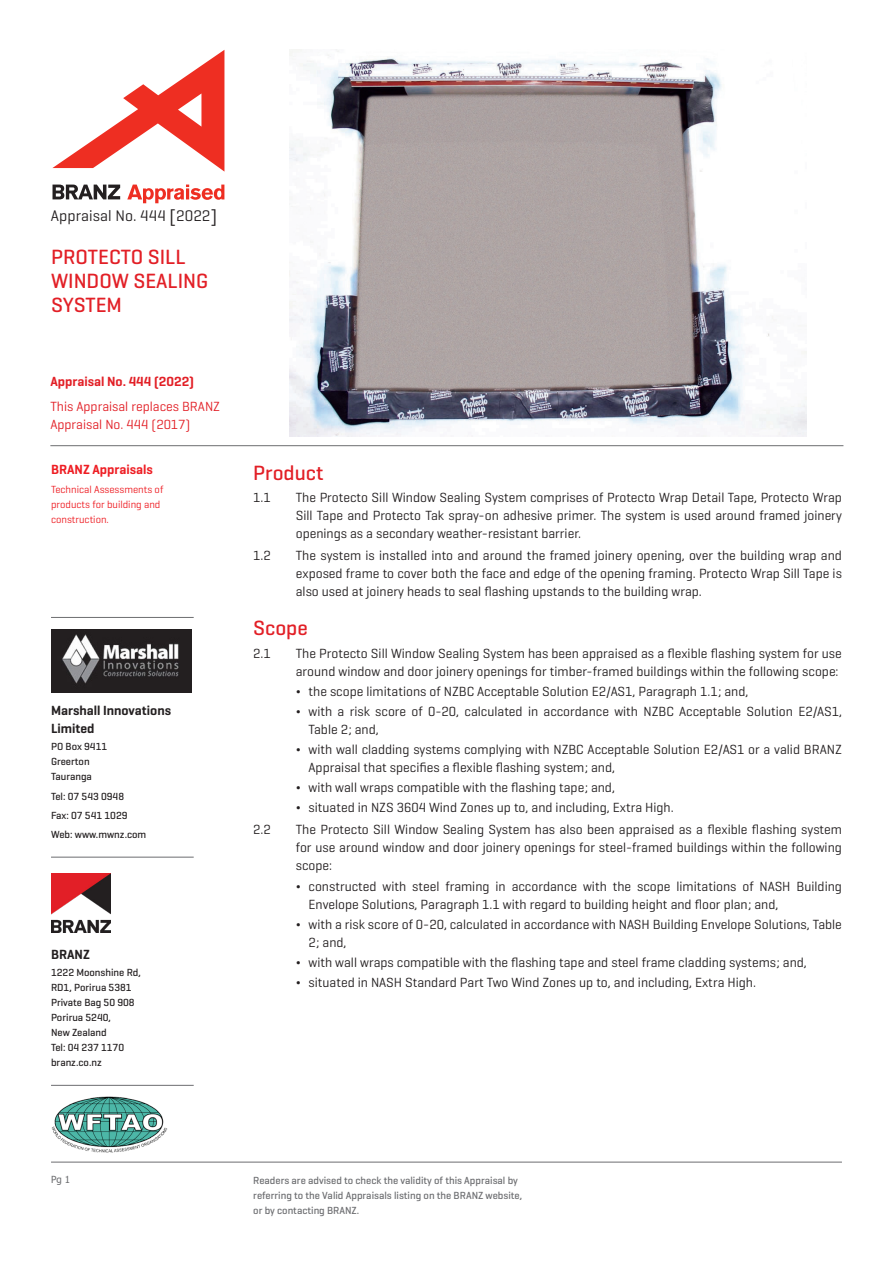
<style>
.page{position:relative;width:893px;height:1263px;background:#fff}
.page>*{position:absolute;margin:0;border:0;box-sizing:border-box;transform-origin:0 0}
.H3_Geo_P{font:500 21px/24px "Geogrotesque";color:#e21f26}
.t1{font:15.6px "Geogrotesque";letter-spacing:.005em;color:#231f20}
.t2{font:13.5px/18px "Geogrotesque";color:#231f20}
.H4_Geo_P{font:13.5px/18px "Geogrotesque";color:#e21f26}
.H5_Geo_P{font:600 13.5px/18px "Geogrotesque";color:#231f20}
.H4_Geo_P-2{font:600 13.5px "Geogrotesque";color:#e21f26}
.Body{font:600 13.5px "Geogrotesque";color:#ee1d23}
.Small_Body_Geo_P{font:500 10.5px/15px "Geogrotesque";color:#231f20}
.Small_Body_Geo_P-2{font:500 10.5px/15px "Geogrotesque";color:#6c6d70}
.Body-2{font:10.5px/15px "Geogrotesque";color:#ee1d23}
.t3{font:9.75px "Tahoma";color:#6c6d70}
.s1{font-size:18.3px}
.s2{font-weight:500}
</style>
<div class="page">
<hr style="left:51px;top:617px;width:143px;height:1px;background:#6c6d70">
<img style="left:51px;top:629px;width:140px;height:64px">
<hr style="left:51px;top:857px;width:143px;height:1px;background:#6c6d70">
<img style="left:51px;top:873px;width:60px;height:60px">
<hr style="left:51px;top:1085px;width:143px;height:1px;background:#6c6d70">
<hr style="left:50px;top:445px;width:793px;height:1px;background:#6c6d70">
<hr style="left:51px;top:1162px;width:791px;height:1px;background:#6c6d70">
<img style="left:51px;top:1096px;width:117px;height:57px">
<svg style="left:52px;top:50px;width:172px;height:122px"></svg>
<svg style="left:127px;top:185px;width:97px;height:18px"></svg>
<svg style="left:53px;top:185px;width:67px;height:14px"></svg>
<img style="left:290px;top:50px;width:516px;height:386px">
<p class="t1" style="left:51px;top:206px;width:168px">Appraisal No. 444 <span class="s1">[</span>2022<span class="s1">]</span></p>
<p class="H3_Geo_P" style="left:51px;top:245px;width:159px">PROTECTO SILL<br>WINDOW SEALING<br>SYSTEM</p>
<p class="H4_Geo_P-2" style="left:50px;top:373px;width:145px">Appraisal No. 444 (2022)</p>
<p class="H4_Geo_P" style="left:50px;top:397px;width:171px">This Appraisal replaces BRANZ<br>Appraisal No. 444 (2017)</p>
<p class="Body" style="left:51px;top:461px;width:103px">BRANZ Appraisals</p>
<p class="Body-2" style="left:51px;top:482px;width:114px">Technical Assessments of products for building and construction.</p>
<p class="H5_Geo_P" style="left:51px;top:701px;width:122px">Marshall Innovations<br>Limited</p>
<p class="Small_Body_Geo_P" style="left:51px;top:739px;width:58px">PO Box 9411</p>
<p class="Small_Body_Geo_P" style="left:51px;top:754px;width:40px">Greerton</p>
<p class="Small_Body_Geo_P" style="left:51px;top:769px;width:42px">Tauranga</p>
<p class="Small_Body_Geo_P" style="left:51px;top:788px;width:75px">Tel: 07 543 0948</p>
<p class="Small_Body_Geo_P" style="left:51px;top:807px;width:78px">Fax: 07 541 1029</p>
<p class="Small_Body_Geo_P" style="left:51px;top:827px;width:97px">Web: www.mwnz.com</p>
<p class="H5_Geo_P" style="left:51px;top:945px;width:40px">BRANZ</p>
<p class="Small_Body_Geo_P" style="left:51px;top:965px;width:91px">1222 Moonshine Rd,</p>
<p class="Small_Body_Geo_P" style="left:51px;top:980px;width:82px">RD1, Porirua 5381</p>
<p class="Small_Body_Geo_P" style="left:51px;top:995px;width:85px">Private Bag 50 908</p>
<p class="Small_Body_Geo_P" style="left:51px;top:1010px;width:62px">Porirua 5240,<br>New Zealand</p>
<p class="Small_Body_Geo_P" style="left:51px;top:1040px;width:75px">Tel: 04 237 1170</p>
<p class="Small_Body_Geo_P" style="left:51px;top:1055px;width:52px">branz.co.nz</p>
<p class="H3_Geo_P" style="left:253px;top:460px;width:72px">Product</p>
<p class="t2" style="left:253px;top:488px;width:19px">1.1</p>
<p class="t2" style="left:296px;top:488px;width:548px;text-align:justify">The Protecto Sill Window Sealing System comprises of Protecto Wrap Detail Tape, Protecto Wrap Sill Tape and Protecto Tak spray-on adhesive primer. The system is used around framed joinery openings as a secondary weather-resistant barrier.</p>
<p class="t2" style="left:253px;top:546px;width:19px">1.2</p>
<p class="t2" style="left:296px;top:546px;width:548px;text-align:justify">The system is installed into and around the framed joinery opening, over the building wrap and exposed frame to cover both the face and edge of the opening framing. Protecto Wrap Sill Tape is also used at joinery heads to seal flashing upstands to the building wrap.</p>
<p class="H3_Geo_P" style="left:253px;top:616px;width:56px">Scope</p>
<p class="t2" style="left:253px;top:643px;width:19px">2.1</p>
<p class="t2" style="left:296px;top:643px;width:548px">The Protecto Sill Window Sealing System has been appraised as a flexible flashing system for use around window and door joinery openings for timber-framed buildings within the following scope:</p>
<p class="t2" style="left:296px;top:682px;width:454px"><span class="s2">¬</span> the scope limitations of NZBC Acceptable Solution E2/AS1, Paragraph 1.1; and,</p>
<p class="t2" style="left:309px;top:702px;width:535px;text-indent:-13px"><span class="s2">¬</span> with a risk score of 0-20, calculated in accordance with NZBC Acceptable Solution E2/AS1,<br>Table 2; and,</p>
<p class="t2" style="left:309px;top:740px;width:535px;text-indent:-13px"><span class="s2">¬</span> with wall cladding systems complying with NZBC Acceptable Solution E2/AS1 or a valid BRANZ<br>Appraisal that specifies a flexible flashing system; and,</p>
<p class="t2" style="left:296px;top:778px;width:321px"><span class="s2">¬</span> with wall wraps compatible with the flashing tape; and,</p>
<p class="t2" style="left:296px;top:798px;width:379px"><span class="s2">¬</span> situated in NZS 3604 Wind Zones up to, and including, Extra High.</p>
<p class="t2" style="left:253px;top:820px;width:19px">2.2</p>
<p class="t2" style="left:296px;top:820px;width:548px;text-align:justify">The Protecto Sill Window Sealing System has also been appraised as a flexible flashing system for use around window and door joinery openings for steel-framed buildings within the following scope:</p>
<p class="t2" style="left:309px;top:876px;width:535px;text-indent:-13px"><span class="s2">¬</span> constructed with steel framing in accordance with the scope limitations of NASH Building<br>Envelope Solutions, Paragraph 1.1 with regard to building height and floor plan; and,</p>
<p class="t2" style="left:309px;top:915px;width:535px;text-indent:-13px"><span class="s2">¬</span> with a risk score of 0-20, calculated in accordance with NASH Building Envelope Solutions, Table<br>2; and,</p>
<p class="t2" style="left:296px;top:953px;width:513px"><span class="s2">¬</span> with wall wraps compatible with the flashing tape and steel frame cladding systems; and,</p>
<p class="t2" style="left:296px;top:973px;width:462px"><span class="s2">¬</span> situated in NASH Standard Part Two Wind Zones up to, and including, Extra High.</p>
<p class="t3" style="left:51px;top:1173px;width:21px">Pg 1</p>
<p class="Small_Body_Geo_P-2" style="left:253px;top:1172px;width:270px">Readers are advised to check the validity of this Appraisal by referring to the Valid Appraisals listing on the BRANZ website, or by contacting BRANZ.</p>
</div>
